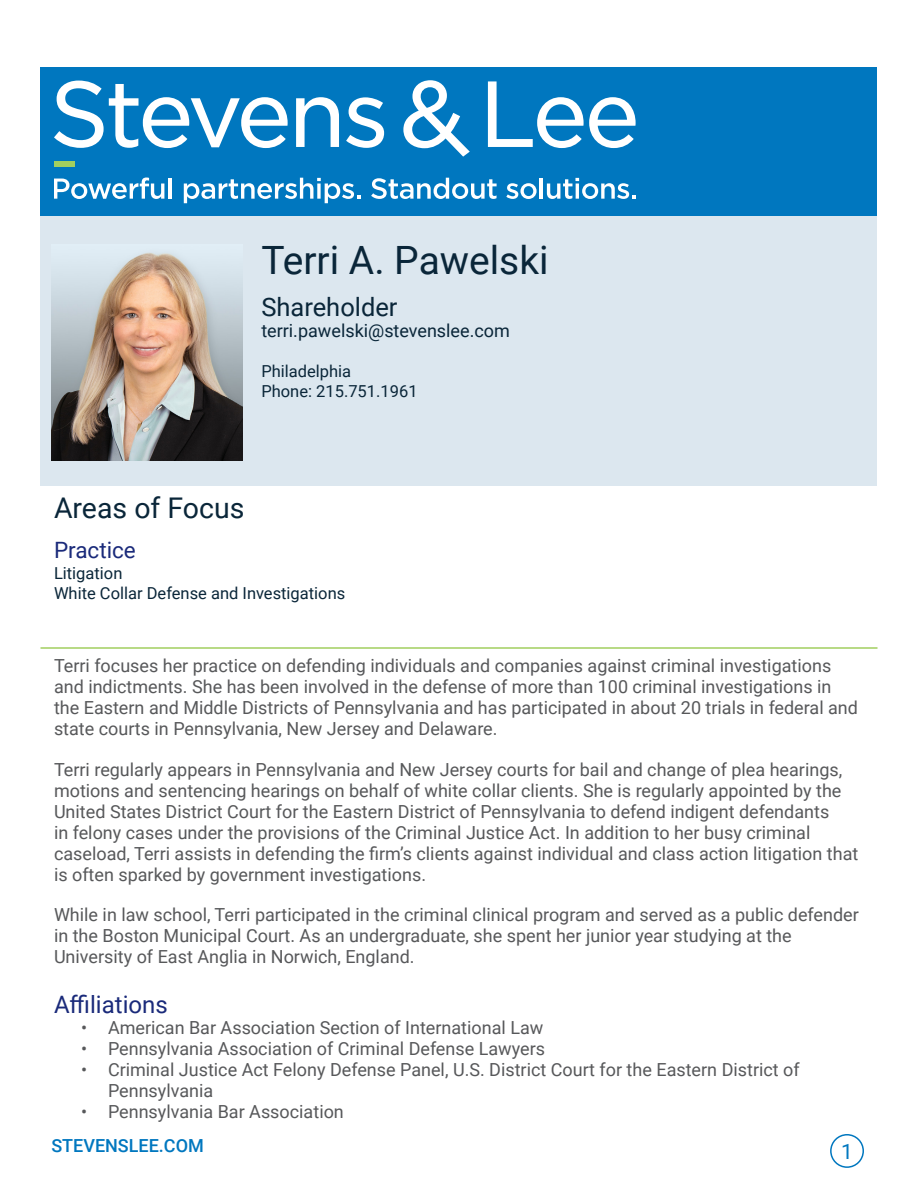
<style>
.page{position:relative;width:918px;height:1188px;background:#fff}
.page>*{position:absolute;margin:0;border:0;box-sizing:border-box;transform-origin:0 0}
.t1{font:39px "Roboto";color:#0a2639}
.t2{font:28.5px "Roboto";color:#0a2639}
.t3{font:25.5px "Roboto";color:#0a2639}
.t4{font:24px "Roboto";color:#1a2a7a}
.t5{font:22.5px "Roboto";color:#1a2a7a}
.t6{font:21px "Roboto";color:#0077bf}
.t7{font:18px/21px "Roboto";color:#57585a}
.t8{font:18px "Roboto";color:#0a2639}
.t9{font:500 18px "Roboto";color:#0077bf}
.t10{font:16.5px/19.8px "Roboto";color:#0a2639}
</style>
<div class="page">
<div style="left:830px;top:1134px;width:34px;height:34px;border:2px solid #0077bf;border-radius:50%"></div>
<div style="left:40px;top:68px;width:838px;height:148px;background:#0077bf"></div>
<svg style="left:54px;top:81px;width:234px;height:67px"></svg>
<svg style="left:296px;top:97px;width:43px;height:50px"></svg>
<svg style="left:346px;top:97px;width:38px;height:51px"></svg>
<svg style="left:488px;top:81px;width:148px;height:67px"></svg>
<svg style="left:403px;top:80px;width:67px;height:77px"></svg>
<svg style="left:54px;top:178px;width:110px;height:21px"></svg>
<hr style="left:168px;top:178px;width:4px;height:21px;background:#fff">
<svg style="left:184px;top:178px;width:176px;height:25px"></svg>
<svg style="left:371px;top:178px;width:126px;height:21px"></svg>
<svg style="left:506px;top:183px;width:31px;height:16px"></svg>
<hr style="left:540px;top:178px;width:3px;height:21px;background:#fff">
<svg style="left:547px;top:178px;width:89px;height:21px"></svg>
<div style="left:40px;top:216px;width:838px;height:270px;background:#dce7ef"></div>
<div style="left:54px;top:161px;width:21px;height:5px;background:#a2cf5f"></div>
<hr style="left:40px;top:647px;width:838px;height:2px;background:#a2cf5f">
<img style="left:52px;top:253px;width:191px;height:207px">
<p class="t1" style="left:261px;top:233px;width:289px">Terri A. Pawelski</p>
<p class="t3" style="left:261px;top:289px;width:138px">Shareholder</p>
<p class="t8" style="left:261px;top:318px;width:250px">terri.pawelski@stevenslee.com</p>
<p class="t10" style="left:261px;top:361px;width:158px">Philadelphia<br>Phone: 215.751.1961</p>
<p class="t2" style="left:54px;top:488px;width:192px">Areas of Focus</p>
<p class="t5" style="left:54px;top:535px;width:83px">Practice</p>
<p class="t10" style="left:54px;top:563px;width:293px">Litigation<br>White Collar Defense and Investigations</p>
<p class="t7" style="left:54px;top:655px;width:806px">Terri focuses her practice on defending individuals and companies against criminal investigations and indictments. She has been involved in the defense of more than 100 criminal investigations in the Eastern and Middle Districts of Pennsylvania and has participated in about 20 trials in federal and state courts in Pennsylvania, New Jersey and Delaware.</p>
<p class="t7" style="left:54px;top:758px;width:806px">Terri regularly appears in Pennsylvania and New Jersey courts for bail and change of plea hearings, motions and sentencing hearings on behalf of white collar clients. She is regularly appointed by the United States District Court for the Eastern District of Pennsylvania to defend indigent defendants<br>in felony cases under the provisions of the Criminal Justice Act. In addition to her busy criminal caseload, Terri assists in defending the firm’s clients against individual and class action litigation that is often sparked by government investigations.</p>
<p class="t7" style="left:54px;top:904px;width:806px">While in law school, Terri participated in the criminal clinical program and served as a public defender in the Boston Municipal Court. As an undergraduate, she spent her junior year studying at the<br>University of East Anglia in Norwich, England.</p>
<p class="t4" style="left:54px;top:988px;width:115px">Affiliations</p>
<p class="t7" style="left:81px;top:1017px;width:464px">• American Bar Association Section of International Law</p>
<p class="t7" style="left:81px;top:1038px;width:466px">• Pennsylvania Association of Criminal Defense Lawyers</p>
<p class="t7" style="left:108px;top:1059px;width:693px;text-indent:-27px">• Criminal Justice Act Felony Defense Panel, U.S. District Court for the Eastern District of<br>Pennsylvania</p>
<p class="t7" style="left:81px;top:1101px;width:264px">• Pennsylvania Bar Association</p>
<p class="t6" style="left:841px;top:1137px;width:13px">1</p>
<p class="t9" style="left:51px;top:1133px;width:154px">STEVENSLEE.COM</p>
</div>
